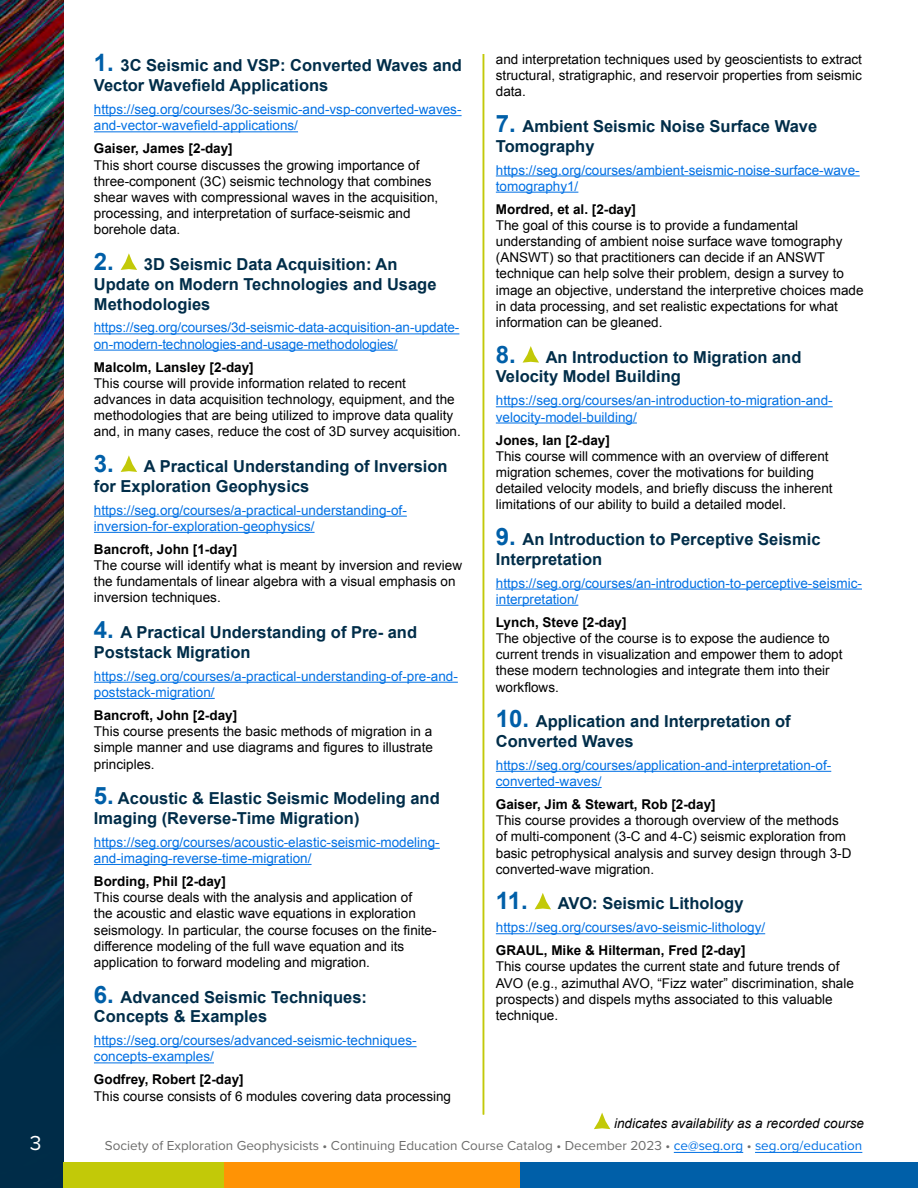
<style>
.page{position:relative;width:918px;height:1188px;background:#fff}
.page>*{position:absolute;margin:0;border:0;box-sizing:border-box;transform-origin:0 0}
.t1{font:21px "Proxima Nova";color:#fff}
.t2{font:700 16.5px/19.8px "Arial";color:#002d49}
.t3{font:13.5px/16.2px "Arial";color:#000001}
.t4{font:13.5px/16.2px "Arial";color:#0070e4}
.t5{font:700 13.5px "Arial";color:#000001}
.t6{font:13.5px "Proxima Nova";color:#6d6d6c}
.t7{font:italic 13.5px "Arial";color:#000001}
.s1{font-size:24px;color:#005fa8}
.s2{color:#0070e4}
</style>
<div class="page">
<div style="left:64px;top:1162px;width:411px;height:26px;background:#c2c908"></div>
<div style="left:224px;top:1162px;width:551px;height:26px;background:#ff9305"></div>
<div style="left:520px;top:1162px;width:398px;height:26px;background:#005fa8"></div>
<hr style="left:674px;top:1152px;width:69px;height:1px;background:#0070e4">
<hr style="left:755px;top:1152px;width:107px;height:1px;background:#0070e4">
<img style="left:0;top:0;width:64px;height:1188px">
<svg style="left:594px;top:1113px;width:16px;height:16px"></svg>
<hr style="left:94px;top:115px;width:368px;height:1px;background:#0070e4">
<hr style="left:94px;top:131px;width:204px;height:1px;background:#0070e4">
<hr style="left:94px;top:333px;width:365px;height:1px;background:#0070e4">
<hr style="left:94px;top:350px;width:304px;height:1px;background:#0070e4">
<hr style="left:94px;top:516px;width:313px;height:1px;background:#0070e4">
<hr style="left:94px;top:532px;width:221px;height:1px;background:#0070e4">
<hr style="left:94px;top:682px;width:364px;height:1px;background:#0070e4">
<hr style="left:94px;top:698px;width:121px;height:1px;background:#0070e4">
<hr style="left:94px;top:848px;width:346px;height:1px;background:#0070e4">
<hr style="left:94px;top:864px;width:218px;height:1px;background:#0070e4">
<hr style="left:94px;top:1046px;width:323px;height:1px;background:#0070e4">
<hr style="left:94px;top:1062px;width:120px;height:1px;background:#0070e4">
<svg style="left:121px;top:253px;width:16px;height:17px"></svg>
<svg style="left:121px;top:455px;width:16px;height:17px"></svg>
<hr style="left:496px;top:175px;width:364px;height:1px;background:#0070e4">
<hr style="left:496px;top:192px;width:82px;height:1px;background:#0070e4">
<hr style="left:496px;top:406px;width:337px;height:1px;background:#0070e4">
<hr style="left:496px;top:423px;width:141px;height:1px;background:#0070e4">
<hr style="left:496px;top:589px;width:366px;height:1px;background:#0070e4">
<hr style="left:496px;top:605px;width:82px;height:1px;background:#0070e4">
<hr style="left:496px;top:771px;width:335px;height:1px;background:#0070e4">
<hr style="left:496px;top:787px;width:106px;height:1px;background:#0070e4">
<hr style="left:496px;top:933px;width:269px;height:1px;background:#0070e4">
<svg style="left:523px;top:346px;width:16px;height:17px"></svg>
<svg style="left:535px;top:893px;width:16px;height:16px"></svg>
<hr style="left:483px;top:54px;width:1px;height:1061px;background:#c2c908">
<p class="t2" style="left:94px;top:56px;width:370px"><span class="s1">1.</span> 3C Seismic and VSP: Converted Waves and<br>Vector Wavefield Applications</p>
<p class="t4" style="left:94px;top:102px;width:369px">https://seg.org/courses/3c-seismic-and-vsp-converted-waves&shy;and-vector-wavefield-applications/</p>
<p class="t5" style="left:94px;top:140px;width:140px">Gaiser, James [2-day]</p>
<p class="t3" style="left:94px;top:157px;width:346px">This short course discusses the growing importance of three-component (3C) seismic technology that combines shear waves with compressional waves in the acquisition, processing, and interpretation of surface-seismic and borehole data.</p>
<p class="t2" style="left:94px;top:255px;width:344px"><span class="s1">2.</span> 3D Seismic Data Acquisition: An<br>Update on Modern Technologies and Usage<br>Methodologies</p>
<p class="t4" style="left:94px;top:320px;width:367px">https://seg.org/courses/3d-seismic-data-acquisition-an-update&shy;on-modern-technologies-and-usage-methodologies/</p>
<p class="t5" style="left:94px;top:358px;width:161px">Malcolm, Lansley [2-day]</p>
<p class="t3" style="left:94px;top:375px;width:368px">This course will provide information related to recent advances in data acquisition technology, equipment, and the methodologies that are being utilized to improve data quality and, in many cases, reduce the cost of 3D survey acquisition.</p>
<p class="t2" style="left:94px;top:457px;width:355px"><span class="s1">3.</span> A Practical Understanding of Inversion for Exploration Geophysics</p>
<p class="t4" style="left:94px;top:502px;width:314px">https://seg.org/courses/a-practical-understanding-of&shy;inversion-for-exploration-geophysics/</p>
<p class="t5" style="left:94px;top:540px;width:145px">Bancroft, John [1-day]</p>
<p class="t3" style="left:94px;top:557px;width:370px">The course will identify what is meant by inversion and review the fundamentals of linear algebra with a visual emphasis on inversion techniques.</p>
<p class="t2" style="left:94px;top:623px;width:325px"><span class="s1">4.</span> A Practical Understanding of Pre- and<br>Poststack Migration</p>
<p class="t4" style="left:94px;top:668px;width:365px">https://seg.org/courses/a-practical-understanding-of-pre-and&shy;poststack-migration/</p>
<p class="t5" style="left:94px;top:706px;width:145px">Bancroft, John [2-day]</p>
<p class="t3" style="left:94px;top:723px;width:341px;text-align:justify">This course presents the basic methods of migration in a simple manner and use diagrams and figures to illustrate principles.</p>
<p class="t2" style="left:94px;top:789px;width:347px"><span class="s1">5.</span> Acoustic &amp; Elastic Seismic Modeling and<br>Imaging (Reverse-Time Migration)</p>
<p class="t4" style="left:94px;top:834px;width:347px">https://seg.org/courses/acoustic-elastic-seismic-modeling&shy;and-imaging-reverse-time-migration/</p>
<p class="t5" style="left:94px;top:872px;width:134px">Bording, Phil [2-day]</p>
<p class="t3" style="left:94px;top:889px;width:344px">This course deals with the analysis and application of<br>the acoustic and elastic wave equations in exploration seismology. In particular, the course focuses on the finite&shy;difference modeling of the full wave equation and its application to forward modeling and migration.</p>
<p class="t2" style="left:94px;top:987px;width:275px"><span class="s1">6.</span> Advanced Seismic Techniques:<br>Concepts &amp; Examples</p>
<p class="t4" style="left:94px;top:1033px;width:324px">https://seg.org/courses/advanced-seismic-techniques&shy;concepts-examples/</p>
<p class="t5" style="left:94px;top:1071px;width:151px">Godfrey, Robert [2-day]</p>
<p class="t3" style="left:94px;top:1088px;width:359px">This course consists of 6 modules covering data processing</p>
<p class="t3" style="left:496px;top:51px;width:368px;text-align:justify">and interpretation techniques used by geoscientists to extract structural, stratigraphic, and reservoir properties from seismic data.</p>
<p class="t2" style="left:496px;top:117px;width:323px"><span class="s1">7.</span> Ambient Seismic Noise Surface Wave<br>Tomography</p>
<p class="t4" style="left:496px;top:162px;width:365px">https://seg.org/courses/ambient-seismic-noise-surface-wave&shy;tomography1/</p>
<p class="t5" style="left:496px;top:200px;width:142px">Mordred, et al. [2-day]</p>
<p class="t3" style="left:496px;top:217px;width:369px">The goal of this course is to provide a fundamental understanding of ambient noise surface wave tomography (ANSWT) so that practitioners can decide if an ANSWT technique can help solve their problem, design a survey to image an objective, understand the interpretive choices made in data processing, and set realistic expectations for what information can be gleaned.</p>
<p class="t2" style="left:496px;top:347px;width:307px"><span class="s1">8.</span> An Introduction to Migration and<br>Velocity Model Building</p>
<p class="t4" style="left:496px;top:393px;width:338px">https://seg.org/courses/an-introduction-to-migration-and&shy;velocity-model-building/</p>
<p class="t5" style="left:496px;top:431px;width:116px">Jones, Ian [2-day]</p>
<p class="t3" style="left:496px;top:448px;width:338px">This course will commence with an overview of different migration schemes, cover the motivations for building detailed velocity models, and briefly discuss the inherent limitations of our ability to build a detailed model.</p>
<p class="t2" style="left:496px;top:530px;width:326px"><span class="s1">9.</span> An Introduction to Perceptive Seismic<br>Interpretation</p>
<p class="t4" style="left:496px;top:575px;width:368px">https://seg.org/courses/an-introduction-to-perceptive-seismic&shy;interpretation/</p>
<p class="t5" style="left:496px;top:613px;width:132px">Lynch, Steve [2-day]</p>
<p class="t3" style="left:496px;top:630px;width:348px">The objective of the course is to expose the audience to current trends in visualization and empower them to adopt these modern technologies and integrate them into their workflows.</p>
<p class="t2" style="left:496px;top:712px;width:296px"><span class="s1">10.</span> Application and Interpretation of<br>Converted Waves</p>
<p class="t4" style="left:496px;top:757px;width:337px">https://seg.org/courses/application-and-interpretation-of&shy;converted-waves/</p>
<p class="t5" style="left:496px;top:795px;width:221px">Gaiser, Jim &amp; Stewart, Rob [2-day]</p>
<p class="t3" style="left:496px;top:813px;width:357px">This course provides a thorough overview of the methods of multi-component (3-C and 4-C) seismic exploration from basic petrophysical analysis and survey design through 3-D converted-wave migration.</p>
<p class="t2" style="left:496px;top:894px;width:249px"><span class="s1">11.</span> AVO: Seismic Lithology</p>
<p class="t4" style="left:496px;top:920px;width:271px">https://seg.org/courses/avo-seismic-lithology/</p>
<p class="t5" style="left:496px;top:942px;width:251px">GRAUL, Mike &amp; Hilterman, Fred [2-day]</p>
<p class="t3" style="left:496px;top:959px;width:360px">This course updates the current state and future trends of AVO (e.g., azimuthal AVO, “Fizz water” discrimination, shale prospects) and dispels myths associated to this valuable technique.</p>
<p class="t7" style="left:614px;top:1114px;width:251px">indicates availability as a recorded course</p>
<h1 class="t1" style="left:30px;top:1128px;width:13px">3</h1>
<p class="t6" style="left:105px;top:1136px;width:759px">Society of Exploration Geophysicists • Continuing Education Course Catalog • December 2023 • <span class="s2">ce@seg.org</span> • <span class="s2">seg.org/education</span></p>
</div>
